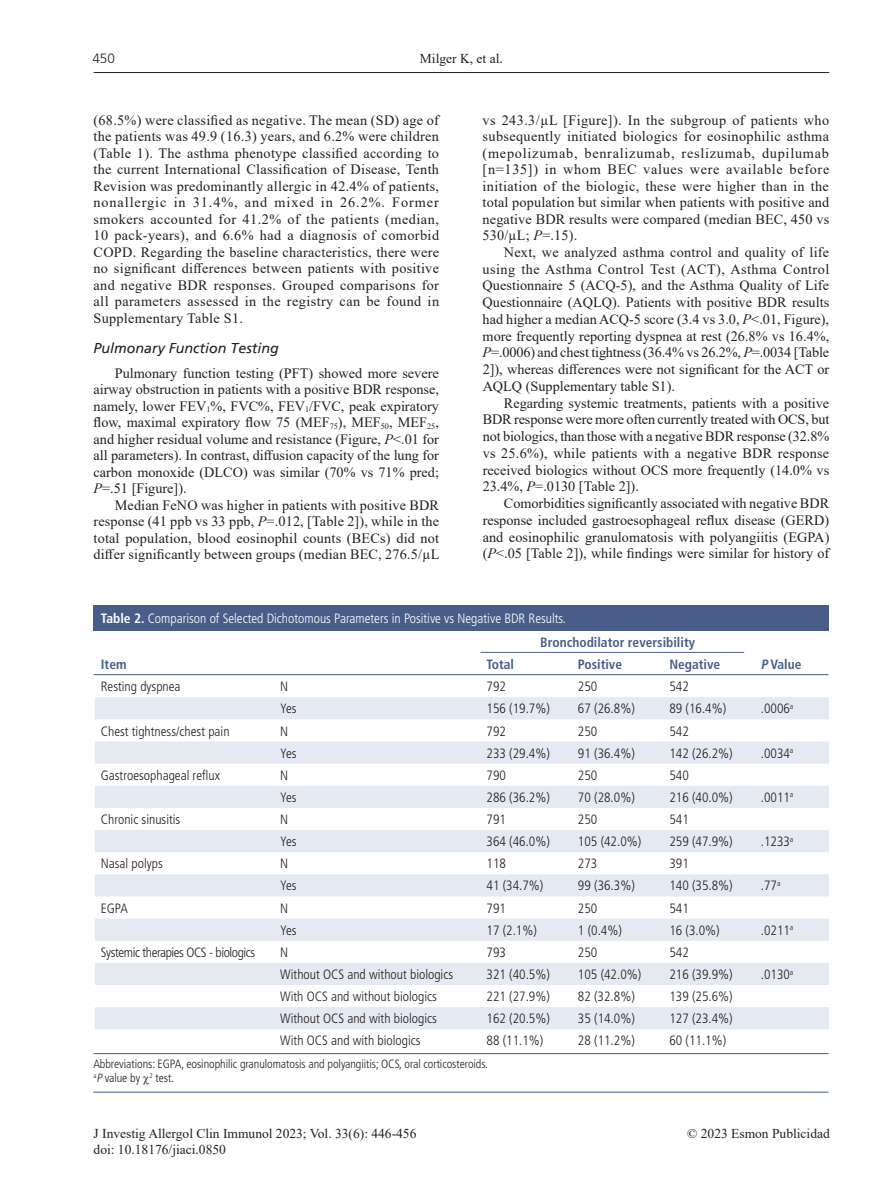
<style>
.page{position:relative;width:893px;height:1191px;background:#fff}
.page>*{position:absolute;margin:0;border:0;box-sizing:border-box;transform-origin:0 0}
.t1{font:14.25px/16.5px "Times New Roman";color:#231f20;text-align:justify}
.t2{font:italic 14.25px "Frutiger";color:#231f20}
.t3{font:300 condensed 13.5px "Frutiger LT Std";color:#231f20}
.t4{font:13.5px "Times New Roman";color:#231f20}
.t5{font:300 condensed 13.5px "Frutiger LT Std";color:#fff}
.t6{font:700 condensed 13.5px "Frutiger LT Std";color:#485e88}
.t7{font:300 condensed 13.5px "Frutiger LT Std";letter-spacing:-.03em;color:#231f20}
.t8{font:300 13.5px "Frutiger LT Std";color:#231f20}
.t9{font:300 condensed 12px/13.5px "Frutiger LT Std";letter-spacing:-.005em;color:#231f20}
.s1{font-style:italic}
.s2{font-weight:700}
</style>
<div class="page">
<hr style="left:94px;top:72px;width:735px;height:1px;background:#231f20">
<svg style="left:480px;top:651px;width:349px;height:24px"></svg>
<svg style="left:95px;top:697px;width:734px;height:332px;fill:#e5e9f1"></svg>
<div style="left:95px;top:605px;width:734px;height:25px;background:#485e88"></div>
<hr style="left:93px;top:674px;width:735px;height:1px;background:#485e88">
<hr style="left:481px;top:652px;width:263px;height:1px;background:#485e88">
<hr style="left:93px;top:1053px;width:735px;height:1px;background:#485e88">
<hr style="left:93px;top:1091px;width:735px;height:1px;background:#485e88">
<p class="t8" style="left:92px;top:50px;width:24px">450</p>
<p class="t4" style="left:420px;top:48px;width:84px">Milger K, et al.</p>
<p class="t1" style="left:94px;top:111px;width:347px">(68.5%) were classified as negative. The mean (SD) age of the patients was 49.9 (16.3) years, and 6.2% were children (Table 1). The asthma phenotype classified according to the current International Classification of Disease, Tenth Revision was predominantly allergic in 42.4% of patients, nonallergic in 31.4%, and mixed in 26.2%. Former smokers accounted for 41.2% of the patients (median, 10 pack-years), and 6.6% had a diagnosis of comorbid COPD. Regarding the baseline characteristics, there were no significant differences between patients with positive and negative BDR responses. Grouped comparisons for all parameters assessed in the registry can be found in Supplementary Table S1.</p>
<p class="t2" style="left:94px;top:339px;width:187px">Pulmonary Function Testing</p>
<p class="t1" style="left:94px;top:364px;width:347px;text-indent:21px">Pulmonary function testing (PFT) showed more severe airway obstruction in patients with a positive BDR response, namely, lower FEV<sub>1</sub>%, FVC%, FEV<sub>1</sub>/FVC, peak expiratory flow, maximal expiratory flow 75 (MEF<sub>75</sub>), MEF<sub>50</sub>, MEF<sub>25</sub>, and higher residual volume and resistance (Figure, <span class="s1">P</span>&lt;.01 for all parameters). In contrast, diffusion capacity of the lung for carbon monoxide (DLCO) was similar (70% vs 71% pred; <span class="s1">P</span>=.51 [Figure]).</p>
<p class="t1" style="left:94px;top:496px;width:347px;text-indent:21px">Median FeNO was higher in patients with positive BDR response (41 ppb vs 33 ppb, <span class="s1">P</span>=.012, [Table 2]), while in the total population, blood eosinophil counts (BECs) did not differ significantly between groups (median BEC, 276.5/µL</p>
<p class="t1" style="left:483px;top:111px;width:348px">vs 243.3/µL [Figure]). In the subgroup of patients who subsequently initiated biologics for eosinophilic asthma (mepolizumab, benralizumab, reslizumab, dupilumab [n=135]) in whom BEC values were available before initiation of the biologic, these were higher than in the total population but similar when patients with positive and negative BDR results were compared (median BEC, 450 vs 530/µL; <span class="s1">P</span>=.15).</p>
<p class="t1" style="left:483px;top:243px;width:348px;text-indent:21px">Next, we analyzed asthma control and quality of life using the Asthma Control Test (ACT), Asthma Control Questionnaire 5 (ACQ-5), and the Asthma Quality of Life Questionnaire (AQLQ). Patients with positive BDR results had higher a median ACQ-5 score (3.4 vs 3.0, <span class="s1">P</span>&lt;.01, Figure), more frequently reporting dyspnea at rest (26.8% vs 16.4%, <span class="s1">P</span>=.0006) and chest tightness (36.4% vs 26.2%, <span class="s1">P</span>=.0034 [Table 2]), whereas differences were not significant for the ACT or AQLQ (Supplementary table S1).</p>
<p class="t1" style="left:483px;top:394px;width:348px;text-indent:21px">Regarding systemic treatments, patients with a positive BDR response were more often currently treated with OCS, but not biologics, than those with a negative BDR response (32.8% vs 25.6%), while patients with a negative BDR response received biologics without OCS more frequently (14.0% vs 23.4%, <span class="s1">P</span>=.0130 [Table 2]).</p>
<p class="t1" style="left:483px;top:494px;width:348px;text-indent:21px">Comorbidities significantly associated with negative BDR response included gastroesophageal reflux disease (GERD) and eosinophilic granulomatosis with polyangiitis (EGPA) (<span class="s1">P</span>&lt;.05 [Table 2]), while findings were similar for history of</p>
<p class="t5" style="left:101px;top:610px;width:467px"><span class="s2">Table 2.</span> Comparison of Selected Dichotomous Parameters in Positive vs Negative BDR Results.</p>
<p class="t6" style="left:540px;top:634px;width:156px">Bronchodilator reversibility</p>
<p class="t6" style="left:101px;top:656px;width:27px">Item</p>
<p class="t6" style="left:487px;top:656px;width:29px">Total</p>
<p class="t6" style="left:578px;top:656px;width:46px">Positive</p>
<p class="t6" style="left:669px;top:656px;width:53px">Negative</p>
<p class="t6" style="left:761px;top:656px;width:42px"><span class="s1">P</span> Value</p>
<p class="t3" style="left:101px;top:679px;width:81px">Resting dyspnea</p>
<p class="t3" style="left:280px;top:679px;width:10px">N</p>
<p class="t3" style="left:487px;top:679px;width:21px">792</p>
<p class="t3" style="left:578px;top:679px;width:21px">250</p>
<p class="t3" style="left:669px;top:679px;width:21px">542</p>
<p class="t3" style="left:280px;top:701px;width:18px">Yes</p>
<p class="t3" style="left:487px;top:701px;width:65px">156 (19.7%)</p>
<p class="t3" style="left:578px;top:701px;width:58px">67 (26.8%)</p>
<p class="t3" style="left:669px;top:701px;width:58px">89 (16.4%)</p>
<p class="t3" style="left:761px;top:701px;width:34px">.0006<sup>a</sup></p>
<p class="t3" style="left:101px;top:723px;width:130px">Chest tightness/chest pain</p>
<p class="t3" style="left:280px;top:723px;width:10px">N</p>
<p class="t3" style="left:487px;top:723px;width:21px">792</p>
<p class="t3" style="left:578px;top:723px;width:21px">250</p>
<p class="t3" style="left:669px;top:723px;width:21px">542</p>
<p class="t3" style="left:280px;top:745px;width:18px">Yes</p>
<p class="t3" style="left:487px;top:745px;width:65px">233 (29.4%)</p>
<p class="t3" style="left:578px;top:745px;width:58px">91 (36.4%)</p>
<p class="t3" style="left:669px;top:745px;width:65px">142 (26.2%)</p>
<p class="t3" style="left:761px;top:745px;width:34px">.0034<sup>a</sup></p>
<p class="t3" style="left:101px;top:767px;width:121px">Gastroesophageal reflux</p>
<p class="t3" style="left:280px;top:767px;width:10px">N</p>
<p class="t3" style="left:487px;top:767px;width:21px">790</p>
<p class="t3" style="left:578px;top:767px;width:21px">250</p>
<p class="t3" style="left:669px;top:767px;width:21px">540</p>
<p class="t3" style="left:280px;top:789px;width:18px">Yes</p>
<p class="t3" style="left:487px;top:789px;width:65px">286 (36.2%)</p>
<p class="t3" style="left:578px;top:789px;width:58px">70 (28.0%)</p>
<p class="t3" style="left:669px;top:789px;width:65px">216 (40.0%)</p>
<p class="t3" style="left:761px;top:789px;width:34px">.0011<sup>a</sup></p>
<p class="t3" style="left:101px;top:811px;width:81px">Chronic sinusitis</p>
<p class="t3" style="left:280px;top:811px;width:10px">N</p>
<p class="t3" style="left:487px;top:811px;width:21px">791</p>
<p class="t3" style="left:578px;top:811px;width:21px">250</p>
<p class="t3" style="left:669px;top:811px;width:21px">541</p>
<p class="t3" style="left:280px;top:834px;width:18px">Yes</p>
<p class="t3" style="left:487px;top:834px;width:65px">364 (46.0%)</p>
<p class="t3" style="left:578px;top:834px;width:65px">105 (42.0%)</p>
<p class="t3" style="left:669px;top:834px;width:65px">259 (47.9%)</p>
<p class="t3" style="left:761px;top:834px;width:34px">.1233<sup>a</sup></p>
<p class="t3" style="left:101px;top:856px;width:64px">Nasal polyps</p>
<p class="t3" style="left:280px;top:856px;width:10px">N</p>
<p class="t3" style="left:487px;top:856px;width:21px">118</p>
<p class="t3" style="left:578px;top:856px;width:21px">273</p>
<p class="t3" style="left:669px;top:856px;width:21px">391</p>
<p class="t3" style="left:280px;top:878px;width:18px">Yes</p>
<p class="t3" style="left:487px;top:878px;width:58px">41 (34.7%)</p>
<p class="t3" style="left:578px;top:878px;width:58px">99 (36.3%)</p>
<p class="t3" style="left:669px;top:878px;width:65px">140 (35.8%)</p>
<p class="t3" style="left:761px;top:878px;width:21px">.77<sup>a</sup></p>
<p class="t3" style="left:101px;top:900px;width:29px">EGPA</p>
<p class="t3" style="left:280px;top:900px;width:10px">N</p>
<p class="t3" style="left:487px;top:900px;width:21px">791</p>
<p class="t3" style="left:578px;top:900px;width:21px">250</p>
<p class="t3" style="left:669px;top:900px;width:21px">541</p>
<p class="t3" style="left:280px;top:922px;width:18px">Yes</p>
<p class="t3" style="left:487px;top:922px;width:52px">17 (2.1%)</p>
<p class="t3" style="left:578px;top:922px;width:45px">1 (0.4%)</p>
<p class="t3" style="left:669px;top:922px;width:52px">16 (3.0%)</p>
<p class="t3" style="left:761px;top:922px;width:34px">.0211<sup>a</sup></p>
<p class="t7" style="left:101px;top:944px;width:156px">Systemic therapies OCS - biologics</p>
<p class="t3" style="left:280px;top:944px;width:10px">N</p>
<p class="t3" style="left:487px;top:944px;width:21px">793</p>
<p class="t3" style="left:578px;top:944px;width:21px">250</p>
<p class="t3" style="left:669px;top:944px;width:21px">542</p>
<p class="t3" style="left:280px;top:966px;width:174px">Without OCS and without biologics</p>
<p class="t3" style="left:487px;top:966px;width:65px">321 (40.5%)</p>
<p class="t3" style="left:578px;top:966px;width:65px">105 (42.0%)</p>
<p class="t3" style="left:669px;top:966px;width:65px">216 (39.9%)</p>
<p class="t3" style="left:761px;top:966px;width:34px">.0130<sup>a</sup></p>
<p class="t3" style="left:280px;top:988px;width:158px">With OCS and without biologics</p>
<p class="t3" style="left:487px;top:988px;width:65px">221 (27.9%)</p>
<p class="t3" style="left:578px;top:988px;width:58px">82 (32.8%)</p>
<p class="t3" style="left:669px;top:988px;width:65px">139 (25.6%)</p>
<p class="t3" style="left:280px;top:1011px;width:158px">Without OCS and with biologics</p>
<p class="t3" style="left:487px;top:1011px;width:65px">162 (20.5%)</p>
<p class="t3" style="left:578px;top:1011px;width:58px">35 (14.0%)</p>
<p class="t3" style="left:669px;top:1011px;width:65px">127 (23.4%)</p>
<p class="t3" style="left:280px;top:1033px;width:142px">With OCS and with biologics</p>
<p class="t3" style="left:487px;top:1033px;width:58px">88 (11.1%)</p>
<p class="t3" style="left:578px;top:1033px;width:58px">28 (11.2%)</p>
<p class="t3" style="left:669px;top:1033px;width:58px">60 (11.1%)</p>
<p class="t9" style="left:93px;top:1057px;width:396px">Abbreviations: EGPA, eosinophilic granulomatosis and polyangiitis; OCS, oral corticosteroids. <sup>a</sup><span class="s1">P</span> value by <sup>2</sup> test.</p>
<p class="t4" style="left:94px;top:1123px;width:324px">J Investig Allergol Clin Immunol 2023; Vol. 33(6): 446-456</p>
<p class="t4" style="left:687px;top:1123px;width:144px">© 2023 Esmon Publicidad</p>
<p class="t4" style="left:94px;top:1140px;width:134px">doi: 10.18176/jiaci.0850</p>
</div>
